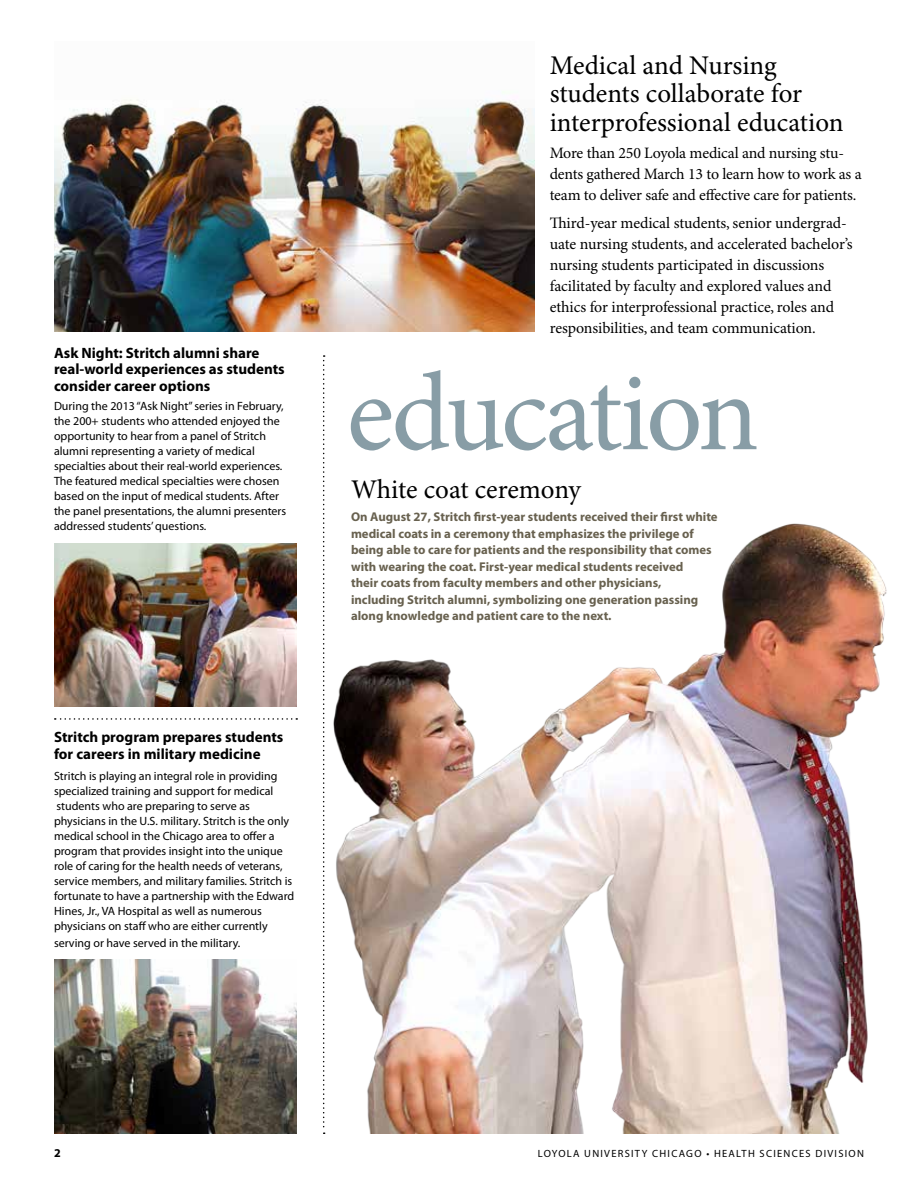
<style>
.page{position:relative;width:918px;height:1188px;background:#fff}
.page>*{position:absolute;margin:0;border:0;box-sizing:border-box;transform-origin:0 0}
.t1{font:111.3px "Minion Pro";letter-spacing:-.03em;color:#889da6}
.t2{font:27px/28.5px "Minion Pro";letter-spacing:-.005em;color:#000}
.t3{font:15.9px/21px "Minion Pro";letter-spacing:-.01em;color:#000}
.t4{font:700 15px/16.5px "Myriad Pro";color:#000}
.t5{font:700 12.75px/16.5px "Myriad Pro";color:#68614f}
.t6{font:12px/15px "Myriad Pro";color:#000}
.t7{font:700 12px "Myriad Pro";color:#000}
.t8{font:10.5px "Myriad Pro";letter-spacing:.12em;color:#000}
</style>
<div class="page">
<img style="left:54px;top:960px;width:243px;height:174px">
<img style="left:54px;top:91px;width:481px;height:241px">
<img style="left:325px;top:523px;width:562px;height:611px">
<img style="left:54px;top:543px;width:243px;height:163px">
<svg style="left:323px;top:355px;width:2px;height:779px"></svg>
<svg style="left:55px;top:718px;width:242px;height:2px"></svg>
<p class="t4" style="left:54px;top:345px;width:232px">Ask Night: Stritch alumni share real-world experiences as students consider career options</p>
<p class="t6" style="left:54px;top:399px;width:234px">During the 2013 “Ask N ight” series in February, the 200+ students who attended enjoyed the opportunity to hear from a panel of Stritch alumni representing a variety of medical specialties about their real-world experiences.<br>The featured medical specialties were chosen based on the input of medical students. After the panel presentations, the alumni presenters addressed students’ questions.</p>
<p class="t4" style="left:54px;top:729px;width:231px">Stritch program prepares students for careers in military medicine</p>
<p class="t6" style="left:54px;top:769px;width:242px">Stritch is playing an integral role in providing specialized training and support for medical students who are preparing to serve as physicians in the U.S. military. Stritch is the only medical school in the Chicago area to offer a program that provides insight into the unique role of caring for the health needs of veterans, service members, and military families. Stritch is fortunate to have a partnership with the Edward H ines, Jr., VA Hospital as well as numerous physicians on staff who are either currently</p>
<p class="t6" style="left:54px;top:935px;width:188px">serving or have served in the military.</p>
<h2 class="t2" style="left:550px;top:52px;width:295px">Medical and Nursing students collaborate for interprofessional education</h2>
<h3 class="t3" style="left:550px;top:143px;width:314px">More than 250 Loyola medical and nursing stu&shy;dents gathered March 13 to learn how to work as a team to deliver safe and effective care for patients.</h3>
<p class="t3" style="left:550px;top:213px;width:304px">Third-year medical students, senior undergrad&shy;uate nursing students, and accelerated bachelor’s nursing students participated in discussions facilitated by faculty and explored values and ethics for interprofessional practice, roles and responsibilities, and team communication.</p>
<h1 class="t1" style="left:347px;top:347px;width:414px">education</h1>
<h2 class="t2" style="left:351px;top:476px;width:231px">White coat ceremony</h2>
<p class="t5" style="left:351px;top:509px;width:368px">On August 27, Stritch first-year students received their first white medical coats in a ceremony that emphasizes the privilege of being able to care for patients and the responsibility that comes with wearing the coat. First-year medical students received<br>their coats from faculty members and other physicians, including Stritch alumni, symbolizing one generation passing along knowledge and patient care to the next.</p>
<p class="t7" style="left:54px;top:1146px;width:8px">2</p>
<p class="t8" style="left:538px;top:1147px;width:328px">LOYOLA UNIVERSITY CHICAGO • HEALTH SCIENCES DIVISION</p>
</div>
